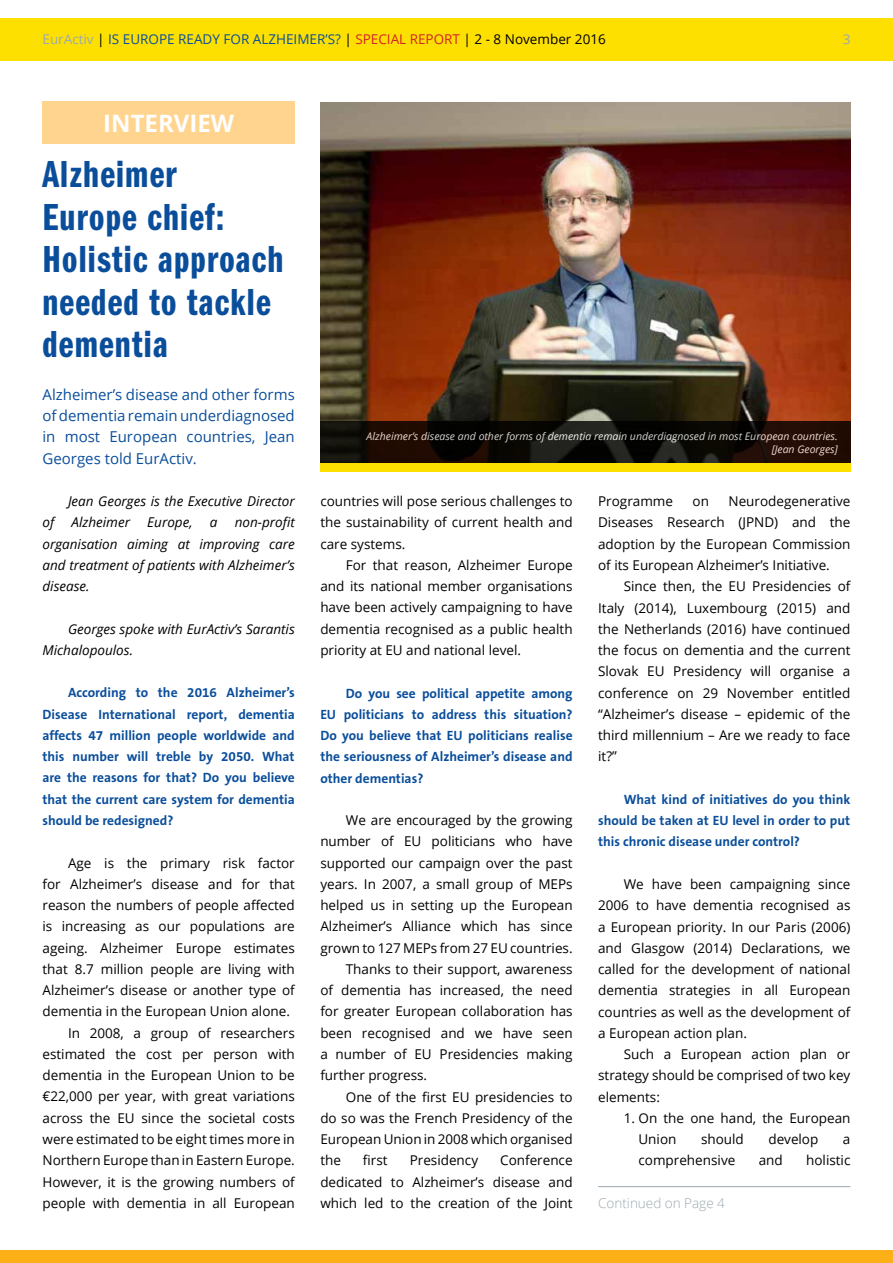
<style>
.page{position:relative;width:893px;height:1263px;background:#fff}
.page>*{position:absolute;margin:0;border:0;box-sizing:border-box;transform-origin:0 0}
.t1{font:39px/42.5px "ITC Franklin Gothic Std Dm Cp";letter-spacing:.03em;color:#0a4e9b}
.t2{font:700 24px "Open Sans";color:#fff}
.t3{font:15px/21.3px "Open Sans";color:#0a4e9b;text-align:justify}
.t4{font:13.5px/21.3px "Open Sans";color:#000;text-align:justify}
.t5{font:700 13.5px/21.3px "The Sans B7";color:#0a4e9b;text-align:justify}
.t6{font:italic 13.5px/21.3px "Open Sans";color:#000;text-align:justify}
.t7{font:13.5px "Open Sans";color:#0a4e9b}
.t8{font:300 13.5px "Open Sans";color:#9aa9b1}
.t9{font:13.5px "Open Sans";color:#9aa9b1}
.t10{font:italic 10.5px/12.6px "Open Sans";color:#fff;text-align:right}
.s1{color:#9aa9b1}
.s2{color:#000}
.s3{color:#d2232a}
</style>
<div class="page">
<div style="left:0;top:18px;width:893px;height:42px;background:#fee000"></div>
<div style="left:0;top:1250px;width:893px;height:13px;background:#fcaf17"></div>
<div style="left:43px;top:102px;width:252px;height:42px;background:#ffd48e"></div>
<img style="left:320px;top:102px;width:530px;height:319px">
<svg style="left:320px;top:421px;width:530px;height:42px;background:#140c07"></svg>
<div style="left:320px;top:463px;width:530px;height:9px;background:#fee000"></div>
<hr style="left:598px;top:1186px;width:252px;height:1px;background:#9aa9b1">
<p class="t7" style="left:43px;top:30px;width:565px"><span class="s1">EurActiv</span> <span class="s2">|</span> IS EUROPE READY FOR ALZHEIMER’S? <span class="s2">|</span> <span class="s3">SPECIAL REPORT</span> <span class="s2">| 2 - 8 November 2016</span></p>
<p class="t9" style="left:843px;top:30px;width:9px">3</p>
<h2 class="t2" style="left:103px;top:106px;width:132px">INTERVIEW</h2>
<h1 class="t1" style="left:43px;top:154px;width:242px">Alzheimer<br>Europe chief:<br>Holistic approach needed to tackle dementia</h1>
<p class="t3" style="left:43px;top:383px;width:254px">Alzheimer’s disease and other forms of dementia remain underdiagnosed in most European countries, Jean Georges told EurActiv.</p>
<p class="t6" style="left:68px;top:490px;width:228px">Jean Georges is the Executive Director</p>
<p class="t6" style="left:43px;top:511px;width:13px">of</p>
<p class="t6" style="left:72px;top:511px;width:60px">Alzheimer</p>
<p class="t6" style="left:147px;top:511px;width:47px">Europe,</p>
<p class="t6" style="left:210px;top:511px;width:9px">a</p>
<p class="t6" style="left:43px;top:511px;width:254px;text-indent:192px">non-profit organisation aiming at improving care and treatment of patients with Alzheimer’s disease.</p>
<p class="t6" style="left:43px;top:618px;width:254px;text-indent:26px">Georges spoke with EurActiv’s Sarantis<br>Michalopoulos.</p>
<p class="t5" style="left:43px;top:683px;width:254px;text-indent:26px">According to the 2016 Alzheimer’s Disease International report, dementia affects 47 million people worldwide and this number will treble by 2050. What are the reasons for that? Do you believe that the current care system for dementia should be redesigned?</p>
<p class="t4" style="left:68px;top:852px;width:228px">Age is the primary risk factor</p>
<p class="t4" style="left:43px;top:873px;width:254px">for Alzheimer’s disease and for that</p>
<p class="t4" style="left:43px;top:894px;width:254px">reason the numbers of people affected</p>
<p class="t4" style="left:43px;top:915px;width:254px">is increasing as our populations are</p>
<p class="t4" style="left:43px;top:937px;width:254px">ageing. Alzheimer Europe estimates</p>
<p class="t4" style="left:43px;top:958px;width:254px">that 8.7 million people are living with</p>
<p class="t4" style="left:43px;top:979px;width:254px">Alzheimer’s disease or another type of</p>
<p class="t4" style="left:43px;top:1000px;width:249px">dementia in the European Union alone.</p>
<p class="t4" style="left:68px;top:1022px;width:228px">In 2008, a group of researchers</p>
<p class="t4" style="left:43px;top:1043px;width:254px">estimated the cost per person with</p>
<p class="t4" style="left:43px;top:1064px;width:254px">dementia in the European Union to be</p>
<p class="t4" style="left:43px;top:1085px;width:254px">€22,000 per year, with great variations</p>
<p class="t4" style="left:43px;top:1107px;width:254px">across the EU since the societal costs</p>
<p class="t4" style="left:43px;top:1128px;width:254px">were estimated to be eight times more in</p>
<p class="t4" style="left:43px;top:1149px;width:254px">Northern Europe than in Eastern Europe.</p>
<p class="t4" style="left:43px;top:1170px;width:254px">However, it is the growing numbers of</p>
<p class="t4" style="left:43px;top:1192px;width:254px">people with dementia in all European</p>
<p class="t10" style="left:367px;top:430px;width:473px">Alzheimer’s disease and other forms of dementia remain underdiagnosed in most European countries. [Jean Georges]</p>
<p class="t4" style="left:320px;top:490px;width:254px">countries will pose serious challenges to the sustainability of current health and care systems.</p>
<p class="t4" style="left:320px;top:554px;width:254px;text-indent:26px">For that reason, Alzheimer Europe and its national member organisations have been actively campaigning to have dementia recognised as a public health priority at EU and national level.</p>
<p class="t5" style="left:320px;top:683px;width:254px;text-indent:26px">Do you see political appetite among EU politicians to address this situation?<br>Do you believe that EU politicians realise the seriousness of Alzheimer’s disease and other dementias?</p>
<p class="t4" style="left:346px;top:809px;width:228px">We are encouraged by the growing</p>
<p class="t4" style="left:320px;top:830px;width:254px">number of EU politicians who have</p>
<p class="t4" style="left:320px;top:852px;width:254px">supported our campaign over the past</p>
<p class="t4" style="left:320px;top:873px;width:254px">years. In 2007, a small group of MEPs</p>
<p class="t4" style="left:320px;top:894px;width:254px">helped us in setting up the European</p>
<p class="t4" style="left:320px;top:915px;width:254px">Alzheimer’s Alliance which has since</p>
<p class="t4" style="left:320px;top:937px;width:254px">grown to 127 MEPs from 27 EU countries.</p>
<p class="t4" style="left:346px;top:958px;width:228px">Thanks to their support, awareness</p>
<p class="t4" style="left:320px;top:979px;width:254px">of dementia has increased, the need</p>
<p class="t4" style="left:320px;top:1000px;width:254px">for greater European collaboration has</p>
<p class="t4" style="left:320px;top:1022px;width:254px">been recognised and we have seen</p>
<p class="t4" style="left:320px;top:1043px;width:254px">a number of EU Presidencies making</p>
<p class="t4" style="left:320px;top:1064px;width:108px">further progress.</p>
<p class="t4" style="left:346px;top:1086px;width:228px">One of the first EU presidencies to</p>
<p class="t4" style="left:320px;top:1107px;width:254px">do so was the French Presidency of the</p>
<p class="t4" style="left:320px;top:1128px;width:254px">European Union in 2008 which organised</p>
<p class="t4" style="left:320px;top:1149px;width:22px">the</p>
<p class="t4" style="left:363px;top:1149px;width:26px">first</p>
<p class="t4" style="left:410px;top:1149px;width:70px">Presidency</p>
<p class="t4" style="left:320px;top:1149px;width:254px;text-indent:180px">Conference dedicated to Alzheimer’s disease and which led to the creation of the Joint</p>
<p class="t4" style="left:598px;top:490px;width:254px;text-indent:130px">Neurodegenerative Diseases Research (JPND) and the adoption by the European Commission of its European Alzheimer’s Initiative.</p>
<p class="t4" style="left:598px;top:575px;width:254px;text-indent:26px">Since then, the EU Presidencies of Italy (2014), Luxembourg (2015) and the Netherlands (2016) have continued the focus on dementia and the current Slovak EU Presidency will organise a conference on 29 November entitled “Alzheimer’s disease – epidemic of the third millennium – Are we ready to face it?”</p>
<p class="t5" style="left:598px;top:789px;width:254px;text-indent:26px">What kind of initiatives do you think should be taken at EU level in order to put this chronic disease under control?</p>
<p class="t4" style="left:598px;top:873px;width:254px;text-indent:26px">We have been campaigning since 2006 to have dementia recognised as a European priority. In our Paris (2006) and Glasgow (2014) Declarations, we called for the development of national dementia strategies in all European countries as well as the development of a European action plan.</p>
<p class="t4" style="left:598px;top:1043px;width:254px;text-indent:26px">Such a European action plan or strategy should be comprised of two key elements:</p>
<p class="t4" style="left:638px;top:1107px;width:213px;text-indent:-15px">1. On the one hand, the European<br>Union</p>
<p class="t4" style="left:598px;top:490px;width:76px">Programme</p>
<p class="t4" style="left:693px;top:490px;width:18px">on</p>
<p class="t4" style="left:701px;top:1128px;width:44px">should</p>
<p class="t4" style="left:768px;top:1128px;width:52px">develop</p>
<p class="t4" style="left:843px;top:1128px;width:9px">a</p>
<p class="t4" style="left:638px;top:1149px;width:98px">comprehensive</p>
<p class="t4" style="left:759px;top:1149px;width:26px">and</p>
<p class="t4" style="left:806px;top:1149px;width:46px">holistic</p>
<p class="t8" style="left:598px;top:1193px;width:128px">Continued on Page 4</p>
</div>
